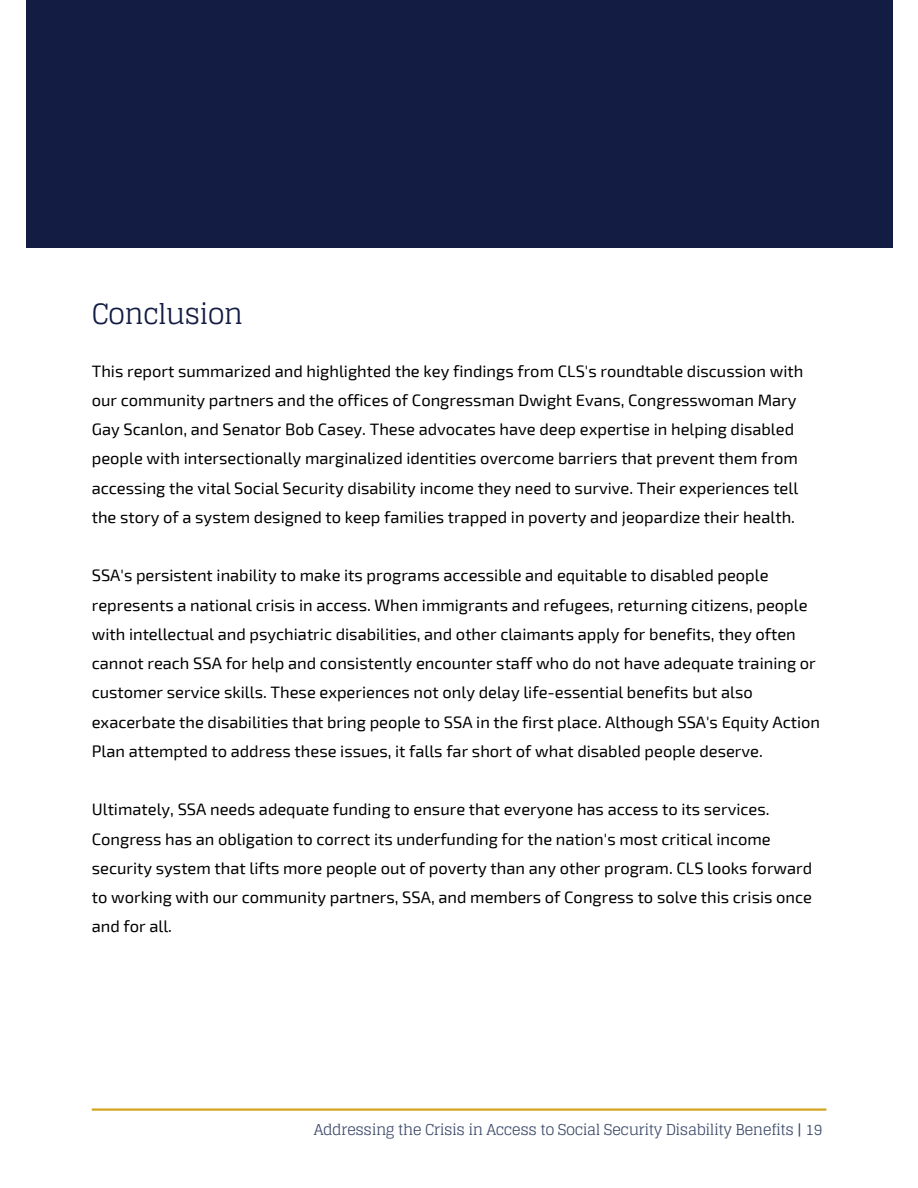
<style>
.page{position:relative;width:918px;height:1188px;background:#fff}
.page>*{position:absolute;margin:0;border:0;box-sizing:border-box;transform-origin:0 0}
.t1{font:28.05px "Glegoo";letter-spacing:-.03em;color:#131d44}
.t2{font:16.5px/29.2px "Exo 2";color:#000}
.t3{font:15px "Glegoo";letter-spacing:-.03em;color:#3b4969}
</style>
<div class="page">
<hr style="left:92px;top:1108px;width:734px;height:3px;background:#d2a421">
<div style="left:26px;top:0;width:866px;height:247px;background:#131d44"></div>
<h1 class="t1" style="left:92px;top:298px;width:153px">Conclusion</h1>
<p class="t2" style="left:92px;top:356px;width:713px">This report summarized and highlighted the key findings from CLS's roundtable discussion with our community partners and the offices of Congressman Dwight Evans, Congresswoman Mary Gay Scanlon, and Senator Bob Casey. These advocates have deep expertise in helping disabled people with intersectionally marginalized identities overcome barriers that prevent them from accessing the vital Social Security disability income they need to survive. Their experiences tell the story of a system designed to keep families trapped in poverty and jeopardize their health.</p>
<p class="t2" style="left:92px;top:560px;width:730px">SSA's persistent inability to make its programs accessible and equitable to disabled people represents a national crisis in access. When immigrants and refugees, returning citizens, people with intellectual and psychiatric disabilities, and other claimants apply for benefits, they often cannot reach SSA for help and consistently encounter staff who do not have adequate training or customer service skills. These experiences not only delay life-essential benefits but also exacerbate the disabilities that bring people to SSA in the first place. Although SSA's Equity Action Plan attempted to address these issues, it falls far short of what disabled people deserve.</p>
<p class="t2" style="left:92px;top:794px;width:722px">Ultimately, SSA needs adequate funding to ensure that everyone has access to its services.<br>Congress has an obligation to correct its underfunding for the nation's most critical income security system that lifts more people out of poverty than any other program. CLS looks forward to working with our community partners, SSA, and members of Congress to solve this crisis once and for all.</p>
<p class="t3" style="left:314px;top:1121px;width:510px">Addressing the Crisis in Access to Social Security Disability Benefits | 19</p>
</div>
